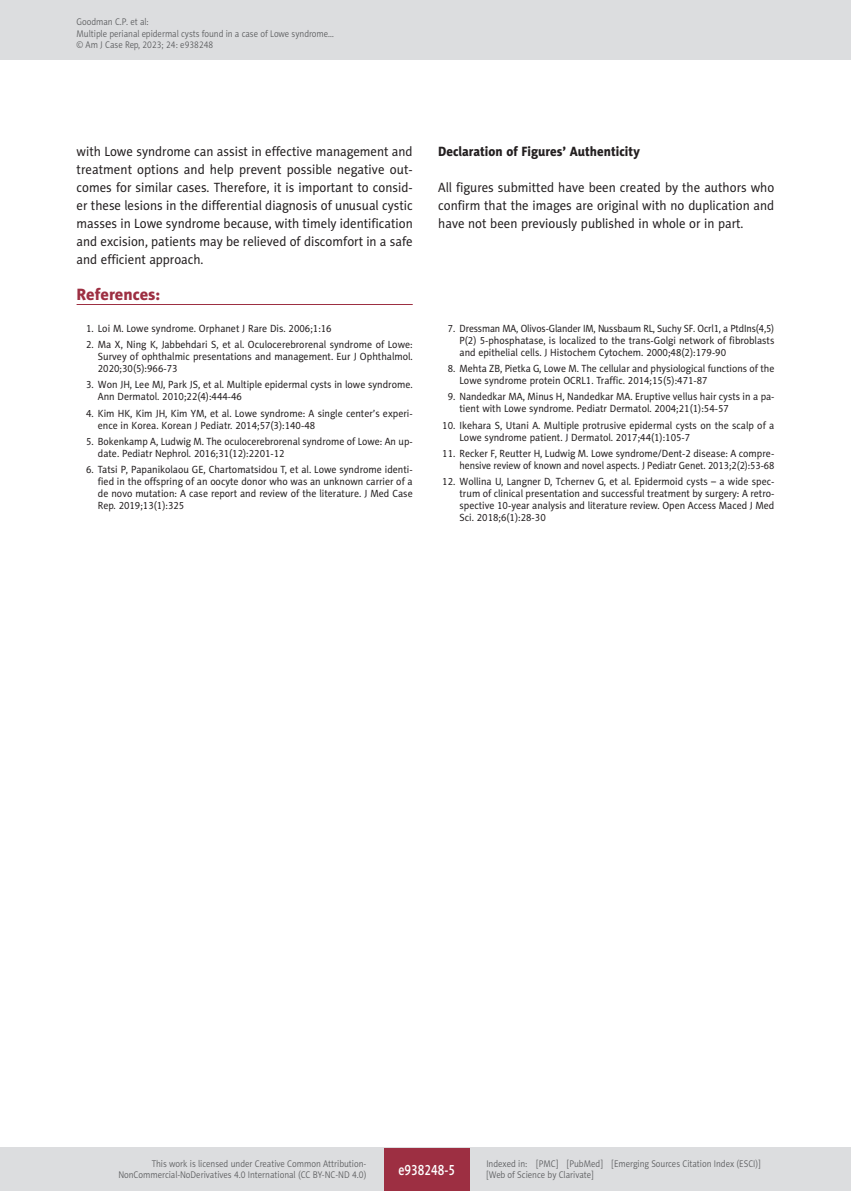
<style>
.page{position:relative;width:851px;height:1191px;background:#fff}
.page>*{position:absolute;margin:0;border:0;box-sizing:border-box;transform-origin:0 0}
.AJCR_Referencje_Tytu{font:16.5px "Naomi Sans EFN Heavy";color:#9d2f42}
.t1{font:15px "Naomi Sans EFN Medium";color:#fff;scale:.8 1}
.AJCR_Body{font:13.5px/18px "Naomi Sans EFN";color:#231f20;text-align:justify;scale:.95 1}
.AJCR_Headline_2{font:13.5px "Naomi Sans EFN Heavy";color:#231f20;scale:.95 1}
.AJCR_Referencje_punk{font:10.5px/12px "Naomi Sans EFN";color:#231f20;scale:.95 1}
.AJCR_Referencje_punk-2{font:10.5px/12px "Naomi Sans EFN";color:#231f20;scale:.94 1}
.AJCR_Referencje_punk-3{font:10.5px/12px "Naomi Sans EFN";color:#231f20;text-align:justify;scale:.92 1}
.t2{font:9.75px/11.2px "Naomi Sans EFN Light";color:#57585a;scale:.9 1}
</style>
<div class="page">
<hr style="left:77px;top:304px;width:335px;height:1px;background:#9d2f42">
<div style="left:0;top:0;width:850px;height:60px;background:#dcdddf"></div>
<div style="left:0;top:1148px;width:850px;height:43px;background:#dcdddf"></div>
<div style="left:384px;top:1147px;width:85px;height:43px;background:#9d2f42"></div>
<p class="t2" style="left:77px;top:16px;width:287px">Goodman C.P. et al:<br>Multiple perianal epidermal cysts found in a case of Lowe syndrome… © Am J Case Rep, 2023; 24: e938248</p>
<p class="AJCR_Body" style="left:77px;top:142px;width:355px">with Lowe syndrome can assist in effective management and treatment options and help prevent possible negative out&shy;comes for similar cases. Therefore, it is important to consid&shy;er these lesions in the differential diagnosis of unusual cystic masses in Lowe syndrome because, with timely identification and excision, patients may be relieved of discomfort in a safe and efficient approach.</p>
<p class="AJCR_Referencje_Tytu" style="left:77px;top:284px;width:85px">References:</p>
<p class="AJCR_Referencje_punk" style="left:86px;top:322px;width:260px">1. Loi M. Lowe syndrome. Orphanet J Rare Dis. 2006;1:16</p>
<p class="AJCR_Referencje_punk" style="left:98px;top:339px;width:333px;text-align:justify;text-indent:-12px">2. Ma X, Ning K, Jabbehdari S, et al. Oculocerebrorenal syndrome of Lowe:<br>Survey of ophthalmic presentations and management. Eur J Ophthalmol.<br>2020;30(5):966-73</p>
<p class="AJCR_Referencje_punk" style="left:98px;top:379px;width:333px;text-indent:-12px">3. Won JH, Lee MJ, Park JS, et al. Multiple epidermal cysts in lowe syndrome.<br>Ann Dermatol. 2010;22(4):444-46</p>
<p class="AJCR_Referencje_punk" style="left:98px;top:407px;width:333px;text-indent:-12px">4. Kim HK, Kim JH, Kim YM, et al. Lowe syndrome: A single center’s experi&shy;ence in Korea. Korean J Pediatr. 2014;57(3):140-48</p>
<p class="AJCR_Referencje_punk-2" style="left:98px;top:435px;width:336px;text-indent:-12px">5. Bokenkamp A, Ludwig M. The oculocerebrorenal syndrome of Lowe: An up&shy;date. Pediatr Nephrol. 2016;31(12):2201-12</p>
<p class="AJCR_Referencje_punk" style="left:98px;top:464px;width:333px;text-align:justify;text-indent:-12px">6. Tatsi P, Papanikolaou GE, Chartomatsidou T, et al. Lowe syndrome identi&shy;fied in the offspring of an oocyte donor who was an unknown carrier of a de novo mutation: A case report and review of the literature. J Med Case Rep. 2019;13(1):325</p>
<p class="AJCR_Headline_2" style="left:438px;top:143px;width:214px">Declaration of Figures’ Authenticity</p>
<p class="AJCR_Body" style="left:438px;top:178px;width:355px">All figures submitted have been created by the authors who confirm that the images are original with no duplication and have not been previously published in whole or in part.</p>
<p class="AJCR_Referencje_punk-3" style="left:459px;top:322px;width:344px;text-indent:-12px">7. Dressman MA, Olivos-Glander IM, Nussbaum RL, Suchy SF. Ocrl1, a PtdIns(4,5)<br>P(2) 5-phosphatase, is localized to the trans-Golgi network of fibroblasts and epithelial cells. J Histochem Cytochem. 2000;48(2):179-90</p>
<p class="AJCR_Referencje_punk-2" style="left:459px;top:363px;width:336px;text-indent:-12px">8. Mehta ZB, Pietka G, Lowe M. The cellular and physiological functions of the<br>Lowe syndrome protein OCRL1. Traffic. 2014;15(5):471-87</p>
<p class="AJCR_Referencje_punk" style="left:459px;top:391px;width:333px;text-indent:-12px">9. Nandedkar MA, Minus H, Nandedkar MA. Eruptive vellus hair cysts in a pa&shy;tient with Lowe syndrome. Pediatr Dermatol. 2004;21(1):54-57</p>
<p class="AJCR_Referencje_punk" style="left:459px;top:419px;width:333px;text-indent:-17px">10. Ikehara S, Utani A. Multiple protrusive epidermal cysts on the scalp of a<br>Lowe syndrome patient. J Dermatol. 2017;44(1):105-7</p>
<p class="AJCR_Referencje_punk" style="left:442px;top:447px;width:351px;text-align:right">11. Recker F, Reutter H, Ludwig M. Lowe syndrome/Dent-2 disease: A compre&shy;hensive review of known and novel aspects. J Pediatr Genet. 2013;2(2):53-68</p>
<p class="AJCR_Referencje_punk" style="left:459px;top:476px;width:333px;text-align:justify;text-indent:-17px">12. Wollina U, Langner D, Tchernev G, et al. Epidermoid cysts – a wide spec&shy;trum of clinical presentation and successful treatment by surgery: A retro&shy;spective 10-year analysis and literature review. Open Access Maced J Med Sci. 2018;6(1):28-30</p>
<p class="t2" style="left:118px;top:1158px;width:277px;text-align:right">This work is licensed under Creative Common Attribution-<br>NonCommercial-NoDerivatives 4.0 International (CC BY-NC-ND 4.0)</p>
<h2 class="t1" style="left:398px;top:1160px;width:72px">e938248-5</h2>
<p class="t2" style="left:486px;top:1158px;width:306px">Indexed in: [PMC] [PubMed] [Emerging Sources Citation Index (ESCI)] [Web of Science by Clarivate]</p>
</div>
